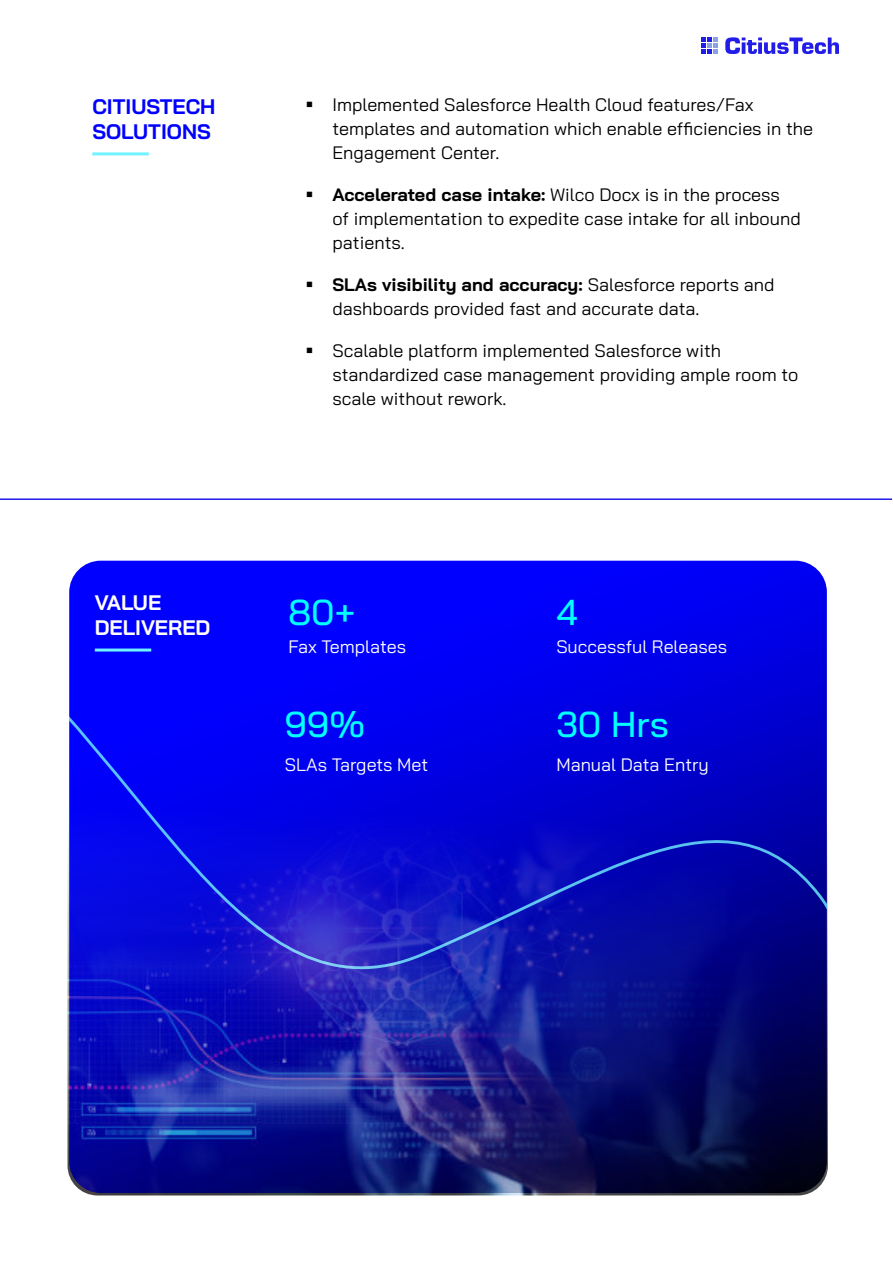
<style>
.page{position:relative;width:893px;height:1263px;background:#fff}
.page>*{position:absolute;margin:0;border:0;box-sizing:border-box;transform-origin:0 0}
.Bullet_Para{font:500 36px "Bai Jamjuree";color:#0ff}
.Section_Heading{font:700 21px/25.2px "Bai Jamjuree";color:#00f}
.Section_Heading-2{font:700 21px "Bai Jamjuree";color:#fff}
.t1{font:18px/24px "Bai Jamjuree";color:#000}
.Bullet_Para-2{font:18px "Bai Jamjuree";color:#fff}
.s1{font-weight:700}
</style>
<div class="page">
<svg style="left:725px;top:37px;width:114px;height:17px"></svg>
<svg style="left:701px;top:37px;width:17px;height:17px"></svg>
<svg style="left:69px;top:561px;width:758px;height:133px;background:#0101f7"></svg>
<hr style="left:95px;top:648px;width:56px;height:3px;background:#70f2ff">
<hr style="left:92px;top:152px;width:57px;height:3px;background:#70f2ff">
<hr style="left:0;top:498px;width:892px;height:2px;background:#211ce8">
<svg style="left:69px;top:694px;width:758px;height:79px;background:#0000e8"></svg>
<img style="left:68px;top:773px;width:760px;height:422px">
<p class="Section_Heading" style="left:92px;top:94px;width:125px">CITIUSTECH<br>SOLUTIONS</p>
<p class="t1" style="left:332px;top:93px;width:482px">Implemented Salesforce Health Cloud features/Fax templates and automation which enable efficiencies in the<br>Engagement Center.</p>
<p class="t1" style="left:332px;top:183px;width:470px"><span class="s1">Accelerated case intake:</span> Wilco Docx is in the process of implementation to expedite case intake for all inbound patients.</p>
<p class="t1" style="left:332px;top:273px;width:443px"><span class="s1">SLAs visibility and accuracy:</span> Salesforce reports and dashboards provided fast and accurate data.</p>
<p class="t1" style="left:332px;top:339px;width:467px">Scalable platform implemented Salesforce with standardized case management providing ample room to scale without rework.</p>
<p class="Section_Heading-2" style="left:95px;top:590px;width:68px">VALUE</p>
<p class="Section_Heading-2" style="left:95px;top:615px;width:117px">DELIVERED</p>
<p class="Bullet_Para" style="left:288px;top:591px;width:68px">80+</p>
<p class="Bullet_Para-2" style="left:288px;top:631px;width:119px">Fax Templates</p>
<p class="Bullet_Para" style="left:285px;top:703px;width:82px">99%</p>
<p class="Bullet_Para-2" style="left:285px;top:749px;width:145px">SLAs Targets Met</p>
<p class="Bullet_Para" style="left:556px;top:591px;width:23px">4</p>
<p class="Bullet_Para-2" style="left:556px;top:631px;width:172px">Successful Releases</p>
<p class="Bullet_Para" style="left:556px;top:703px;width:114px">30 Hrs</p>
<p class="Bullet_Para-2" style="left:556px;top:749px;width:154px">Manual Data Entry</p>
</div>
